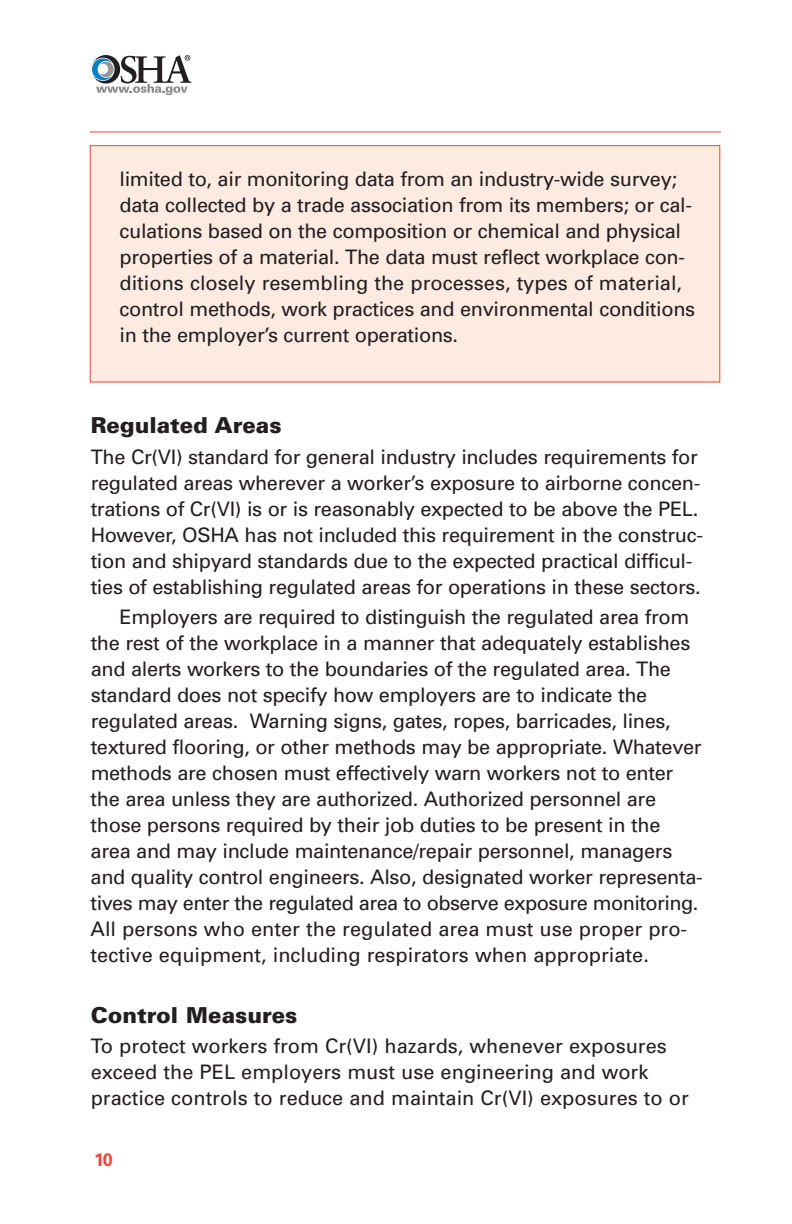
<style>
.page{position:relative;width:792px;height:1224px;background:#fff}
.page>*{position:absolute;margin:0;border:0;box-sizing:border-box;transform-origin:0 0}
.t1{font:900 22px "Univers";color:#231f20}
.t2{font:20px/26px "Univers";letter-spacing:-.015em;color:#231f20}
.t3{font:700 18px "Univers";color:#ef4637}
</style>
<div class="page">
<div style="left:90px;top:146px;width:630px;height:236px;background:#fdebe2"></div>
<div style="left:90px;top:145px;width:630px;height:237px;border:1px solid #ef4637"></div>
<svg style="left:92px;top:55px;width:99px;height:40px"></svg>
<hr style="left:90px;top:131px;width:631px;height:1px;background:#ef4637">
<p class="t2" style="left:119px;top:168px;width:577px">limited to, air monitoring data from an industry-wide survey; data collected by a trade association from its members; or cal&shy;culations based on the composition or chemical and physical properties of a material. The data must reflect workplace con&shy;ditions closely resembling the processes, types of material, control methods, work practices and environmental conditions in the employer’s current operations.</p>
<p class="t1" style="left:91px;top:418px;width:192px">Regulated Areas</p>
<p class="t2" style="left:91px;top:445px;width:614px">The Cr(VI) standard for general industry includes requirements for regulated areas wherever a worker’s exposure to airborne concen&shy;trations of Cr(VI) is or is reasonably expected to be above the PEL.<br>However, OSHA has not included this requirement in the construc&shy;tion and shipyard standards due to the expected practical difficul&shy;ties of establishing regulated areas for operations in these sectors.</p>
<p class="t2" style="left:91px;top:606px;width:614px;text-indent:29px">Employers are required to distinguish the regulated area from the rest of the workplace in a manner that adequately establishes and alerts workers to the boundaries of the regulated area. The standard does not specify how employers are to indicate the regulated areas. Warning signs, gates, ropes, barricades, lines, textured flooring, or other methods may be appropriate. Whatever methods are chosen must effectively warn workers not to enter the area unless they are authorized. Authorized personnel are those persons required by their job duties to be present in the area and may include maintenance/repair personnel, managers and quality control engineers. Also, designated worker representa&shy;tives may enter the regulated area to observe exposure monitoring.<br>All persons who enter the regulated area must use proper pro&shy;tective equipment, including respirators when appropriate.</p>
<p class="t1" style="left:91px;top:1007px;width:208px">Control Measures</p>
<p class="t2" style="left:91px;top:1035px;width:600px">To protect workers from Cr(VI) hazards, whenever exposures exceed the PEL employers must use engineering and work practice controls to reduce and maintain Cr(VI) exposures to or</p>
<p class="t3" style="left:94px;top:1153px;width:20px">10</p>
</div>
